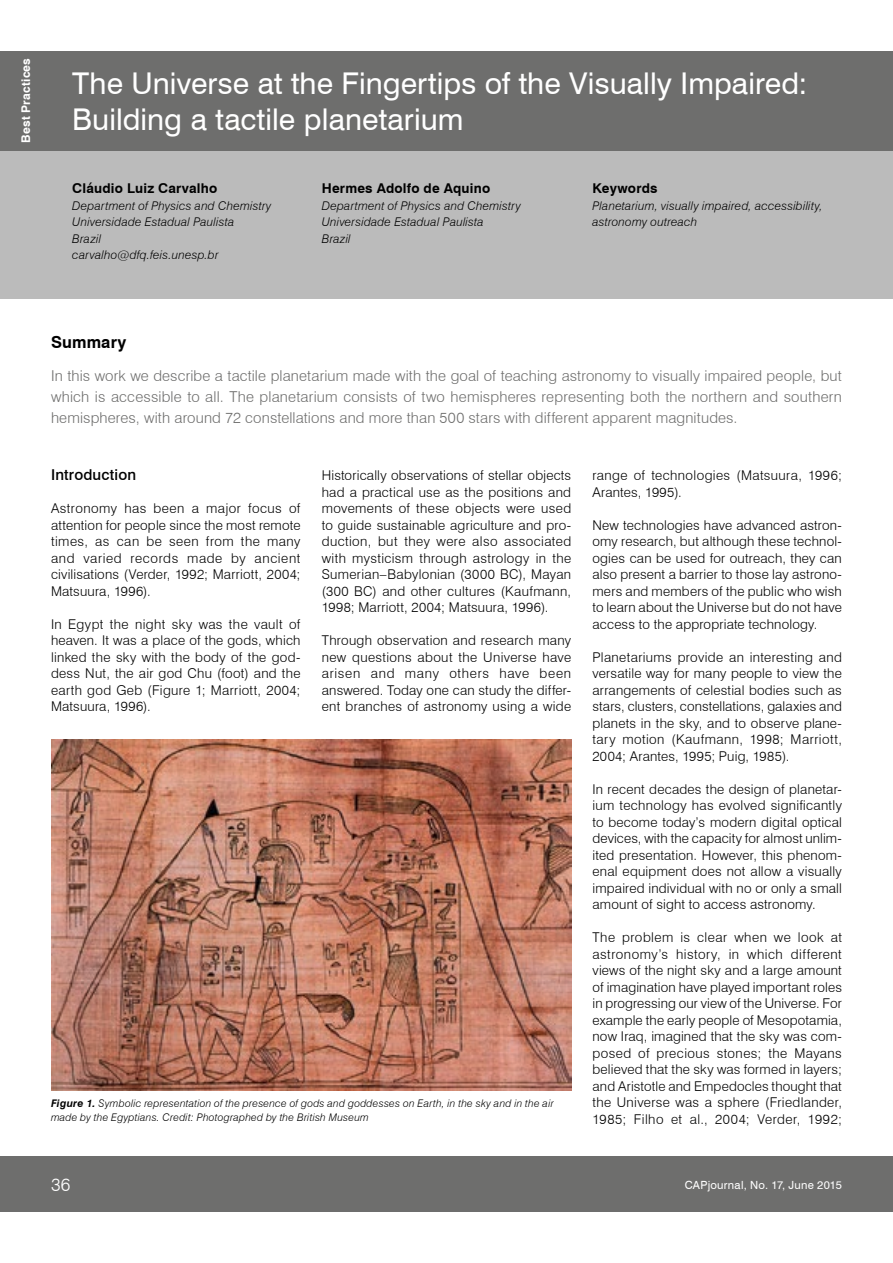
<style>
.page{position:relative;width:893px;height:1263px;background:#fff}
.page>*{position:absolute;margin:0;border:0;box-sizing:border-box;transform-origin:0 0}
.MAIN_TITLE_s721BT-ro{font:30px/36px "Swiss 721 BT";color:#fff}
.PAGE_NUMBER_s721LtBT{font:300 18px "Swiss 721 BT";color:#fff}
.SUMMARY_TITLE_s721BT{font:700 16.5px "Swiss 721 BT";letter-spacing:.005em;color:#000}
.SUMMARY_TEXT_s721LtB{font:300 15px/21px "Swiss 721 BT";letter-spacing:.01em;color:#6e6e6d;text-align:justify}
.BODY_TEXT_TITLES__s7{font:500 15px "Swiss 721 BT";letter-spacing:.01em;color:#000}
.BODY_TEXT_s721LtBT-l{font:300 13.5px/16.5px "Swiss 721 BT";letter-spacing:.02em;color:#000;text-align:justify}
.TITLES_AUTHOR_CONTAC{font:700 13.5px "Swiss 721 BT";letter-spacing:.015em;color:#000}
.TEXT_AUTHOR_CONTACTS{font:italic 300 12px/16.5px "Swiss 721 BT";letter-spacing:.015em;color:#000}
.SECTIONS_s721BT-bold{font:700 12px "Swiss 721 BT";letter-spacing:.02em;color:#fff}
.ISSUE_N__FOOTER_HEAD{font:11.25px "Swiss 721 BT";letter-spacing:.025em;color:#fff}
.IMAGE_CAPTIONS_s721L{font:italic 300 10.5px/13.5px "Swiss 721 BT";letter-spacing:.02em;color:#000}
.s1{font-weight:700}
</style>
<div class="page">
<div style="left:0;top:149px;width:893px;height:150px;background:#bbb"></div>
<div style="left:0;top:51px;width:893px;height:99px;background:#6e6e6d"></div>
<div style="left:0;top:1157px;width:893px;height:55px;background:#6e6e6d"></div>
<img style="left:51px;top:740px;width:520px;height:351px">
<p class="SECTIONS_s721BT-bold" style="left:19px;top:143px;width:87px;rotate:-90deg">Best Practices</p>
<p class="MAIN_TITLE_s721BT-ro" style="left:72px;top:65px;width:737px">The Universe at the Fingertips of the Visually Impaired:<br>Building a tactile planetarium</p>
<p class="TITLES_AUTHOR_CONTAC" style="left:72px;top:180px;width:147px">Cláudio Luiz Carvalho</p>
<p class="TEXT_AUTHOR_CONTACTS" style="left:72px;top:197px;width:201px">Department of Physics and Chemistry</p>
<p class="TEXT_AUTHOR_CONTACTS" style="left:72px;top:214px;width:163px">Universidade Estadual Paulista</p>
<p class="TEXT_AUTHOR_CONTACTS" style="left:72px;top:230px;width:30px">Brazil</p>
<p class="TEXT_AUTHOR_CONTACTS" style="left:72px;top:247px;width:148px">carvalho@dfq.feis.unesp.br</p>
<p class="TITLES_AUTHOR_CONTAC" style="left:322px;top:180px;width:170px">Hermes Adolfo de Aquino</p>
<p class="TEXT_AUTHOR_CONTACTS" style="left:322px;top:197px;width:201px">Department of Physics and Chemistry</p>
<p class="TEXT_AUTHOR_CONTACTS" style="left:322px;top:214px;width:163px">Universidade Estadual Paulista</p>
<p class="TEXT_AUTHOR_CONTACTS" style="left:322px;top:230px;width:30px">Brazil</p>
<p class="TITLES_AUTHOR_CONTAC" style="left:592px;top:180px;width:67px">Keywords</p>
<p class="TEXT_AUTHOR_CONTACTS" style="left:592px;top:197px;width:232px">Planetarium, visually impaired, accessibility, astronomy outreach</p>
<p class="SUMMARY_TITLE_s721BT" style="left:51px;top:332px;width:77px">Summary</p>
<p class="SUMMARY_TEXT_s721LtB" style="left:51px;top:365px;width:792px">In this work we describe a tactile planetarium made with the goal of teaching astronomy to visually impaired people, but which is accessible to all. The planetarium consists of two hemispheres representing both the northern and southern hemispheres, with around 72 constellations and more than 500 stars with different apparent magnitudes.</p>
<p class="BODY_TEXT_TITLES__s7" style="left:51px;top:466px;width:87px">Introduction</p>
<p class="BODY_TEXT_s721LtBT-l" style="left:51px;top:500px;width:251px">Astronomy has been a major focus of attention for people since the most remote times, as can be seen from the many and varied records made by ancient civilisations (Verder, 1992; Marriott, 2004; Matsuura, 1996).</p>
<p class="BODY_TEXT_s721LtBT-l" style="left:51px;top:615px;width:251px">In Egypt the night sky was the vault of heaven. It was a place of the gods, which linked the sky with the body of the god&shy;dess Nut, the air god Chu (foot) and the earth god Geb (Figure 1; Marriott, 2004; Matsuura, 1996).</p>
<p class="BODY_TEXT_s721LtBT-l" style="left:322px;top:467px;width:251px">Historically observations of stellar objects had a practical use as the positions and movements of these objects were used to guide sustainable agriculture and pro&shy;duction, but they were also associated with mysticism through astrology in the Sumerian–Babylonian (3000 BC), Mayan (300 BC) and other cultures (Kaufmann, 1998; Marriott, 2004; Matsuura, 1996).</p>
<p class="BODY_TEXT_s721LtBT-l" style="left:322px;top:632px;width:251px">Through observation and research many new questions about the Universe have arisen and many -others have been answered. Today one can study the differ&shy;ent branches of astronomy using a wide</p>
<p class="IMAGE_CAPTIONS_s721L" style="left:51px;top:1096px;width:504px"><span class="s1">Figure 1.</span> Symbolic representation of the presence of gods and goddesses on Earth, in the sky and in the air made by the Egyptians. Credit: Photographed by the British Museum</p>
<p class="BODY_TEXT_s721LtBT-l" style="left:592px;top:467px;width:251px">range of technologies (Matsuura, 1996;<br>Arantes, 1995).</p>
<p class="BODY_TEXT_s721LtBT-l" style="left:592px;top:516px;width:251px">New technologies have advanced astron&shy;omy research, but although these technol&shy;ogies can be used for outreach, they can also present a barrier to those lay astrono&shy;mers and members of the public who wish to learn about the Universe but do not have access to the appropriate technology.</p>
<p class="BODY_TEXT_s721LtBT-l" style="left:592px;top:648px;width:251px">Planetariums provide an interesting and versatile way for many people to view the arrangements of celestial bodies such as stars, clusters, constellations, galaxies and planets in the sky, and to observe plane&shy;tary motion (Kaufmann, 1998; Marriott, 2004; Arantes, 1995; Puig, 1985).</p>
<p class="BODY_TEXT_s721LtBT-l" style="left:592px;top:780px;width:251px">In recent decades the design of planetar&shy;ium technology has evolved significantly to become today’s modern digital optical devices, with the capacity for almost unlim&shy;ited presentation. However, this phenom&shy;enal equipment does not allow a visually impaired individual with no or only a small amount of sight to access astronomy.</p>
<p class="BODY_TEXT_s721LtBT-l" style="left:592px;top:929px;width:251px">The problem is clear when we look at astronomy’s history, in which different views of the night sky and a large amount of imagination have played important roles in progressing our view of the Universe. For example the early people of Mesopotamia, now Iraq, imagined that the sky was com&shy;posed of precious stones; the Mayans believed that the sky was formed in layers; and Aristotle and Empedocles thought that the Universe was a sphere (Friedlander, 1985; Filho et al., 2004; Verder, 1992;</p>
<p class="PAGE_NUMBER_s721LtBT" style="left:51px;top:1174px;width:21px">36</p>
<p class="ISSUE_N__FOOTER_HEAD" style="left:685px;top:1178px;width:159px">CAPjournal, No. 17, June 2015</p>
</div>
